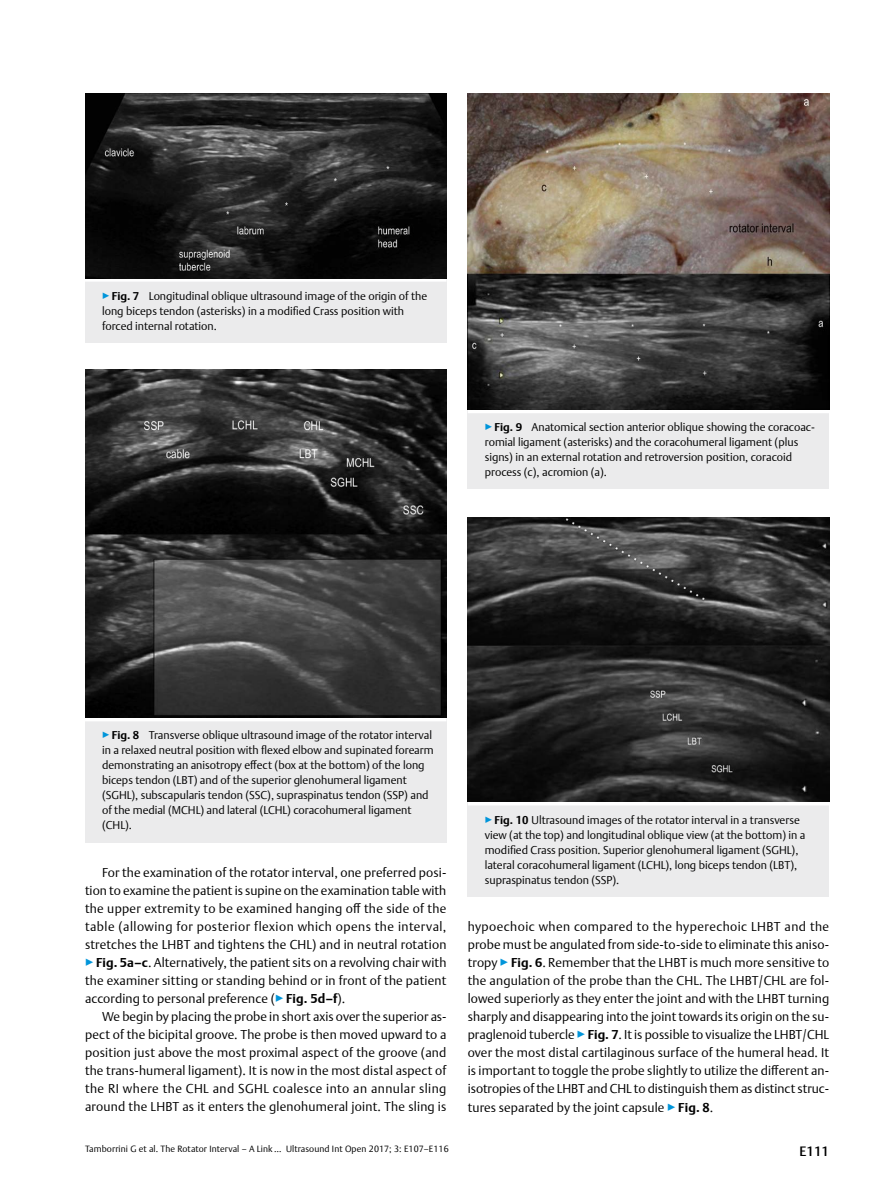
<style>
.page{position:relative;width:893px;height:1191px;background:#fff}
.page>*{position:absolute;margin:0;border:0;box-sizing:border-box;transform-origin:0 0}
.t1{font:500 13.5px "Thieme Argo 2011";color:#000}
.t2{font:300 12.75px/18px "Thieme Argo 2011";letter-spacing:.01em;color:#000;text-align:justify}
.t3{font:300 11.25px/15px "Thieme Argo 2011";color:#000}
.t4{font:300 9px "Thieme Argo 2011";letter-spacing:.01em;color:#000}
.s1{color:#0095da}
.s2{font-weight:700}
</style>
<div class="page">
<div style="left:85px;top:278px;width:361px;height:64px;background:#ebebec"></div>
<svg style="left:85px;top:278px;width:361px;height:4px"></svg>
<img style="left:85px;top:94px;width:361px;height:184px">
<div style="left:85px;top:718px;width:361px;height:124px;background:#ebebec"></div>
<hr style="left:85px;top:717px;width:361px;height:4px;background:#fff">
<img style="left:85px;top:369px;width:361px;height:349px">
<div style="left:468px;top:410px;width:361px;height:79px;background:#ebebec"></div>
<hr style="left:468px;top:409px;width:361px;height:4px;background:#fff">
<img style="left:468px;top:94px;width:361px;height:316px">
<div style="left:468px;top:802px;width:361px;height:94px;background:#ebebec"></div>
<hr style="left:468px;top:801px;width:361px;height:4px;background:#fff">
<img style="left:468px;top:518px;width:361px;height:284px">
<p class="t3" style="left:102px;top:288px;width:327px"><span class="s1">▶</span><span class="s2">Fig. 7</span> Longitudinal oblique ultrasound image of the origin of the long biceps tendon (asterisks) in a modified Crass position with forced internal rotation.</p>
<p class="t3" style="left:485px;top:419px;width:332px"><span class="s1">▶</span><span class="s2">Fig. 9</span> Anatomical section anterior oblique showing the coracoac&shy;romial ligament (asterisks) and the coracohumeral ligament (plus signs) in an external rotation and retroversion position, coracoid process (c), acromion (a).</p>
<p class="t3" style="left:102px;top:727px;width:333px"><span class="s1">▶</span><span class="s2">Fig. 8</span> Transverse oblique ultrasound image of the rotator interval in a relaxed neutral position with flexed elbow and supinated forearm demonstrating an anisotropy effect (box at the bottom) of the long biceps tendon (LBT) and of the superior glenohumeral ligament (SGHL), subscapularis tendon (SSC), supraspinatus tendon (SSP) and of the medial (MCHL) and lateral (LCHL) coracohumeral ligament (CHL).</p>
<p class="t2" style="left:85px;top:863px;width:363px;text-indent:17px">For the examination of the rotator interval, one preferred posi&shy;tion to examine the patient is supine on the examination table with the upper extremity to be examined hanging off the side of the table (allowing for posterior flexion which opens the interval, stretches the LHBT and tightens the CHL) and in neutral rotation <span class="s1">▶</span><span class="s2">Fig. 5a–c</span>. Alternatively, the patient sits on a revolving chair with the examiner sitting or standing behind or in front of the patient according to personal preference (<span class="s1">▶</span><span class="s2">Fig. 5d–f</span>).</p>
<p class="t2" style="left:85px;top:1007px;width:363px;text-indent:17px">We begin by placing the probe in short axis over the superior as&shy;pect of the bicipital groove. The probe is then moved upward to a position just above the most proximal aspect of the groove (and the trans-humeral ligament). It is now in the most distal aspect of the RI where the CHL and SGHL coalesce into an annular sling around the LHBT as it enters the glenohumeral joint. The sling is</p>
<p class="t4" style="left:85px;top:1143px;width:365px">Tamborrini G et al. The Rotator Interval – A Link … Ultrasound Int Open 2017; 3: E107–E116</p>
<p class="t3" style="left:485px;top:812px;width:322px"><span class="s1">▶</span><span class="s2">Fig. 10</span> Ultrasound images of the rotator interval in a transverse view (at the top) and longitudinal oblique view (at the bottom) in a modified Crass position. Superior glenohumeral ligament (SGHL), lateral coracohumeral ligament (LCHL), long biceps tendon (LBT), supraspinatus tendon (SSP).</p>
<p class="t2" style="left:468px;top:917px;width:363px">hypoechoic when compared to the hyperechoic LHBT and the probe must be angulated from side-to-side to eliminate this aniso&shy;tropy <span class="s1">▶</span><span class="s2">Fig. 6</span>. Remember that the LHBT is much more sensitive to the angulation of the probe than the CHL. The LHBT/CHL are fol&shy;lowed superiorly as they enter the joint and with the LHBT turning sharply and disappearing into the joint towards its origin on the su&shy;praglenoid tubercle <span class="s1">▶</span><span class="s2">Fig. 7</span>. It is possible to visualize the LHBT/CHL over the most distal cartilaginous surface of the humeral head. It is important to toggle the probe slightly to utilize the different an&shy;isotropies of the LHBT and CHL to distinguish them as distinct struc&shy;tures separated by the joint capsule <span class="s1">▶</span><span class="s2">Fig. 8</span>.</p>
<p class="t1" style="left:799px;top:1142px;width:31px">E111</p>
</div>
